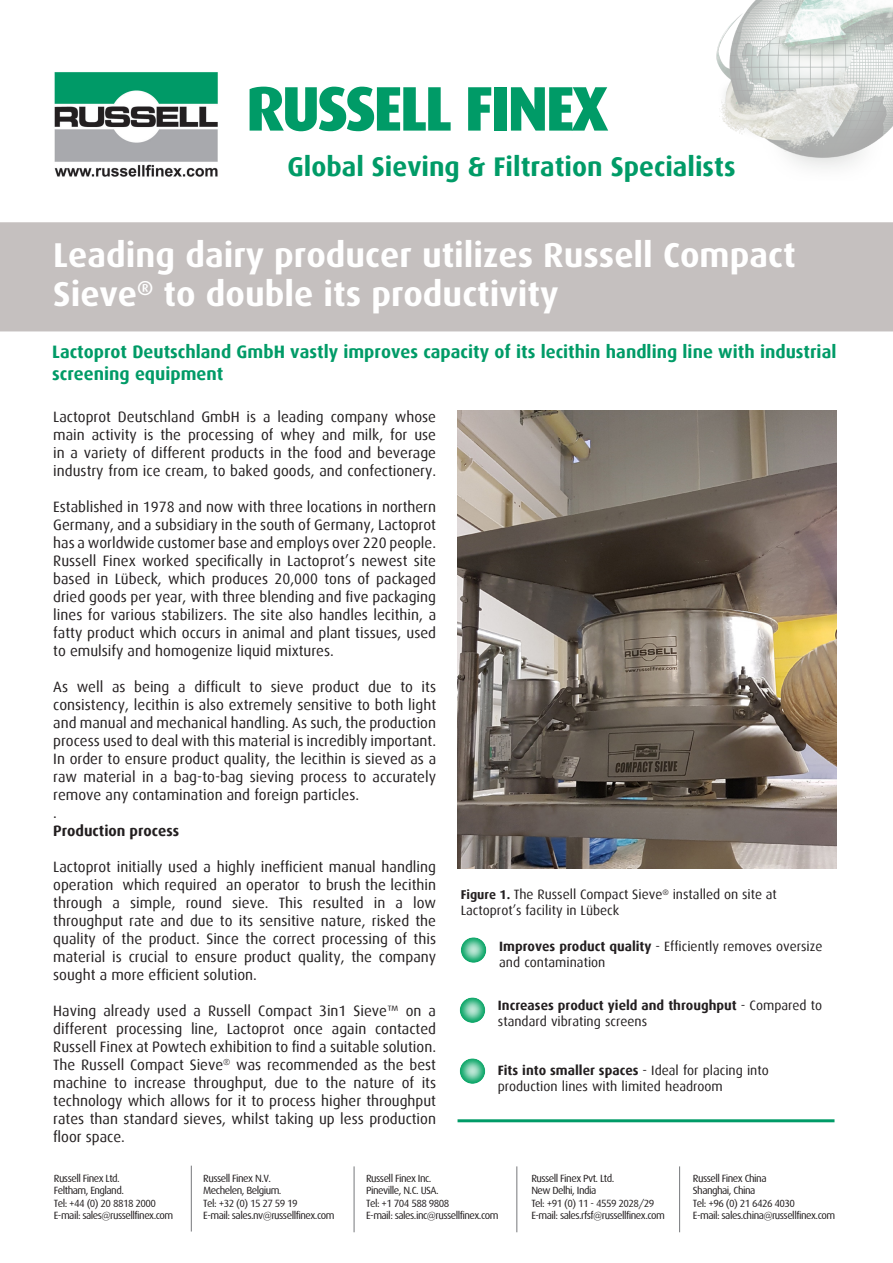
<style>
.page{position:relative;width:893px;height:1263px;background:#fff}
.page>*{position:absolute;margin:0;border:0;box-sizing:border-box;transform-origin:0 0}
.t1{font:800 63px "Dax";letter-spacing:-.05em;color:#009b67}
.t2{font:700 34.5px/39px "Dax Pro";color:#fff}
.t3{font:700 27px "Dax";color:#009b67}
.t4{font:700 18px/21.6px "Dax";color:#009b67}
.t5{font:15px/18px "Dax";color:#231f20;text-align:justify}
.t6{font:700 15px "Dax";color:#231f20}
.t7{font:13.5px/16.2px "Dax";color:#231f20}
.t8{font:500 10.5px "Dax";letter-spacing:-.05em;color:#231f20}
.s1{font-weight:700;font-size:12.75px}
.s2{font-weight:700}
</style>
<div class="page">
<div style="left:0;top:222px;width:893px;height:110px;background:#c5c0bf"></div>
<img style="left:458px;top:410px;width:379px;height:458px">
<hr style="left:516px;top:1166px;width:1px;height:66px;background:#76787b">
<hr style="left:354px;top:1166px;width:1px;height:66px;background:#76787b">
<hr style="left:191px;top:1166px;width:1px;height:65px;background:#76787b">
<hr style="left:679px;top:1166px;width:1px;height:66px;background:#76787b">
<img style="left:716px;top:0;width:177px;height:168px">
<img style="left:54px;top:72px;width:164px;height:105px">
<div style="left:458px;top:1056px;width:28px;height:28px;background:#fff;opacity:.75"></div>
<div style="left:458px;top:995px;width:28px;height:28px;background:#fff;opacity:.75"></div>
<div style="left:459px;top:935px;width:28px;height:28px;background:#fff;opacity:.75"></div>
<hr style="left:458px;top:1119px;width:376px;height:3px;background:#009b67">
<p class="t1" style="left:246px;top:73px;width:364px">RUSSELL FINEX</p>
<p class="t3" style="left:287px;top:151px;width:450px">Global Sieving &amp; Filtration Specialists</p>
<p class="t2" style="left:53px;top:236px;width:744px">Leading dairy producer utilizes Russell Compact<br>Sieve<sup>®</sup> to double its productivity</p>
<p class="t4" style="left:52px;top:341px;width:786px">Lactoprot Deutschland GmbH vastly improves capacity of its lecithin handling line with industrial screening equipment</p>
<p class="t5" style="left:53px;top:408px;width:384px">Lactoprot Deutschland GmbH is a leading company whose main activity is the processing of whey and milk, for use in a variety of different products in the food and beverage industry from ice cream, to baked goods, and confectionery.</p>
<p class="t5" style="left:53px;top:498px;width:384px">Established in 1978 and now with three locations in northern Germany, and a subsidiary in the south of Germany, Lactoprot has a worldwide customer base and employs over 220 people.</p>
<p class="t5" style="left:53px;top:552px;width:384px">Russell Finex worked specifically in Lactoprot’s newest site based in Lübeck, which produces 20,000 tons of packaged dried goods per year, with three blending and five packaging lines for various stabilizers. The site also handles lecithin, a fatty product which occurs in animal and plant tissues, used to emulsify and homogenize liquid mixtures.</p>
<p class="t5" style="left:53px;top:678px;width:384px">As well as being a difficult to sieve product due to its consistency, lecithin is also extremely sensitive to both light and manual and mechanical handling. As such, the production process used to deal with this material is incredibly important.<br>In order to ensure product quality, the lecithin is sieved as a raw material in a bag-to-bag sieving process to accurately remove any contamination and foreign particles.</p>
<p class="t5" style="left:53px;top:804px;width:5px">.</p>
<p class="t6" style="left:53px;top:822px;width:128px">Production process</p>
<p class="t5" style="left:53px;top:858px;width:384px">Lactoprot initially used a highly inefficient manual handling operation which required an operator to brush the lecithin through a simple, round sieve. This resulted in a low throughput rate and due to its sensitive nature, risked the quality of the product. Since the correct processing of this material is crucial to ensure product quality, the company sought a more efficient solution.</p>
<p class="t5" style="left:53px;top:1002px;width:384px">Having already used a Russell Compact 3in1 Sieve™ on a different processing line, Lactoprot once again contacted Russell Finex at Powtech exhibition to find a suitable solution.<br>The Russell Compact Sieve<sup>®</sup> was recommended as the best machine to increase throughput, due to the nature of its technology which allows for it to process higher throughput rates than standard sieves, whilst taking up less production floor space.</p>
<p class="t7" style="left:461px;top:886px;width:318px"><span class="s1">Figure 1.</span> The Russell Compact Sieve<sup>®</sup> installed on site at<br>Lactoprot’s facility in Lübeck</p>
<p class="t7" style="left:499px;top:938px;width:325px"><span class="s2">Improves product quality</span> - Efficiently removes oversize and contamination</p>
<p class="t7" style="left:498px;top:997px;width:326px"><span class="s2">Increases product yield and throughput</span> - Compared to standard vibrating screens</p>
<p class="t7" style="left:498px;top:1062px;width:273px"><span class="s2">Fits into smaller spaces</span> - Ideal for placing into production lines with limited headroom</p>
<p class="t8" style="left:54px;top:1172px;width:68px">Russell Finex Ltd.</p>
<p class="t8" style="left:54px;top:1185px;width:72px">Feltham, England.</p>
<p class="t8" style="left:54px;top:1197px;width:104px">Tel: +44 (0) 20 8818 2000</p>
<p class="t8" style="left:54px;top:1210px;width:121px">E-mail: sales@russellfinex.com</p>
<p class="t8" style="left:203px;top:1172px;width:69px">Russell Finex N.V.</p>
<p class="t8" style="left:203px;top:1185px;width:80px">Mechelen, Belgium.</p>
<p class="t8" style="left:203px;top:1197px;width:96px">Tel: +32 (0) 15 27 59 19</p>
<p class="t8" style="left:203px;top:1210px;width:133px">E-mail: sales.nv@russellfinex.com</p>
<p class="t8" style="left:366px;top:1172px;width:67px">Russell Finex Inc.</p>
<p class="t8" style="left:366px;top:1185px;width:74px">Pineville, N.C. USA.</p>
<p class="t8" style="left:366px;top:1197px;width:85px">Tel: +1 704 588 9808</p>
<p class="t8" style="left:366px;top:1210px;width:134px">E-mail: sales.inc@russellfinex.com</p>
<p class="t8" style="left:531px;top:1172px;width:84px">Russell Finex Pvt. Ltd.</p>
<p class="t8" style="left:531px;top:1185px;width:67px">New Delhi, India</p>
<p class="t8" style="left:531px;top:1197px;width:125px">Tel: +91 (0) 11 - 4559 2028/29</p>
<p class="t8" style="left:531px;top:1210px;width:135px">E-mail: sales.rfsf@russellfinex.com</p>
<p class="t8" style="left:693px;top:1172px;width:75px">Russell Finex China</p>
<p class="t8" style="left:693px;top:1185px;width:64px">Shanghai, China</p>
<p class="t8" style="left:693px;top:1197px;width:104px">Tel: +96 (0) 21 6426 4030</p>
<p class="t8" style="left:693px;top:1210px;width:144px">E-mail: sales.china@russellfinex.com</p>
</div>
